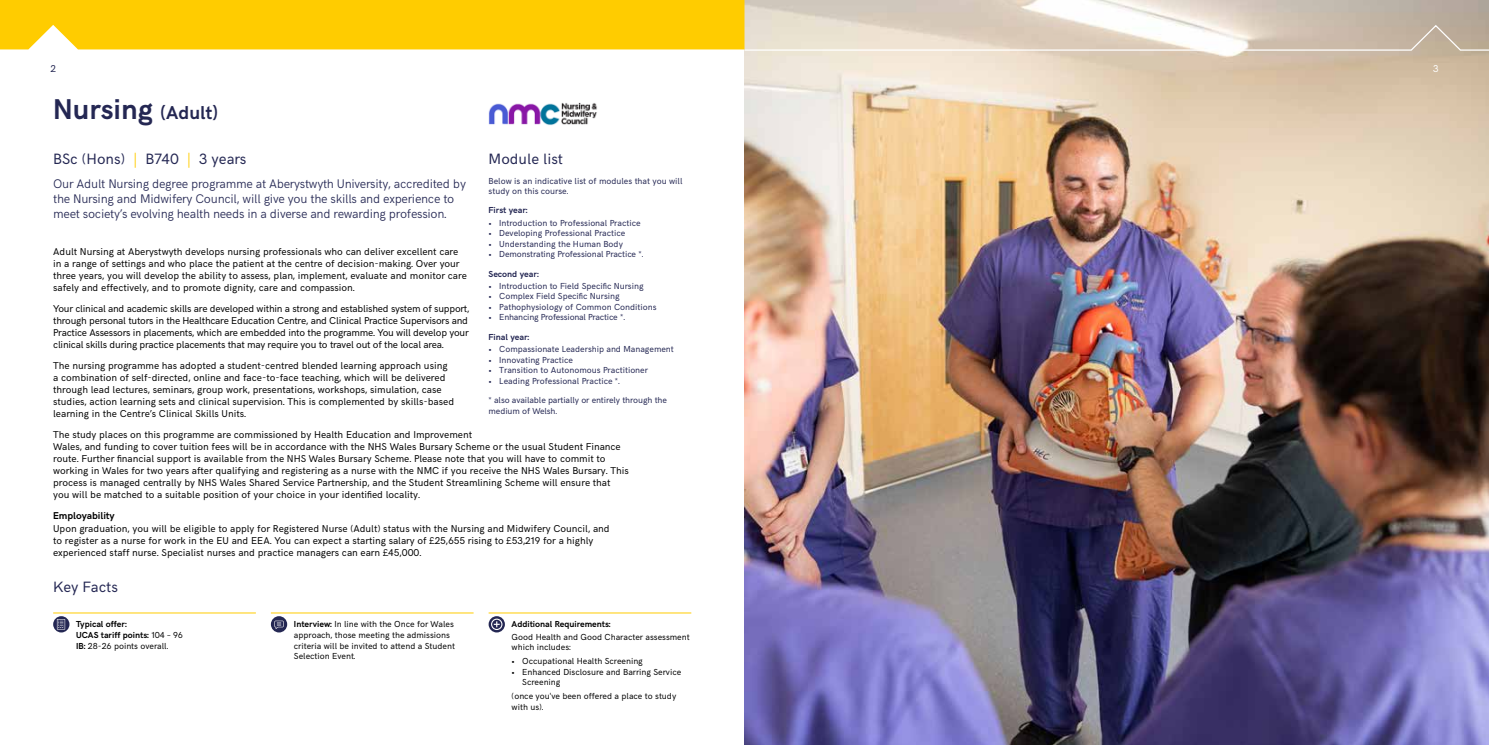
<style>
.page{position:relative;width:1489px;height:745px;background:#fff}
.page>*{position:absolute;margin:0;border:0;box-sizing:border-box;transform-origin:0 0}
.t1{font:700 28.75px "HK Grotesk";color:#242753}
.t2{font:15px "HK Grotesk";color:#242753}
.t3{font:300 12.5px/15px "HK Grotesk";letter-spacing:-.02em;color:#242753}
.t4{font:10px/12px "HK Grotesk";color:#000}
.t5{font:10px/12px "HK Grotesk";letter-spacing:-.02em;color:#000}
.t6{font:700 10px "HK Grotesk";color:#000}
.t7{font:10px "HK Grotesk";color:#242753}
.t8{font:10px "HK Grotesk";color:#fff}
.t9{font:8.75px/10.5px "HK Grotesk";color:#242753}
.t10{font:8.75px/10.5px "HK Grotesk";color:#000}
.t11{font:700 8.75px/10.5px "HK Grotesk";color:#000}
.t12{font:8.75px "HK Grotesk";letter-spacing:-.02em;color:#242753}
.t13{font:700 8.75px "HK Grotesk";color:#242753}
.s1{font-size:18.75px}
.s2{color:#fc0}
.s3{font-weight:400}
.s4{font-weight:700}
</style>
<div class="page">
<img style="left:744px;top:52px;width:744px;height:692px">
<hr style="left:53px;top:612px;width:203px;height:1px;background:#fc0">
<svg style="left:53px;top:616px;width:16px;height:16px"></svg>
<hr style="left:271px;top:612px;width:202px;height:1px;background:#fc0">
<svg style="left:271px;top:616px;width:16px;height:16px"></svg>
<hr style="left:488px;top:612px;width:203px;height:1px;background:#fc0">
<svg style="left:488px;top:616px;width:17px;height:16px"></svg>
<img style="left:488px;top:103px;width:109px;height:22px">
<svg style="left:0;top:0;width:1488px;height:52px;background:#edd06a"></svg>
<p class="t7" style="left:50px;top:61px;width:7px">2</p>
<p class="t8" style="left:1432px;top:61px;width:7px">3</p>
<h1 class="t1" style="left:53px;top:88px;width:166px">Nursing <span class="s1">(Adult)</span></h1>
<h2 class="t2" style="left:53px;top:147px;width:195px">BSc (Hons) <span class="s2">|</span> B740 <span class="s2">|</span> 3 years</h2>
<p class="t3" style="left:53px;top:175px;width:414px">Our Adult Nursing degree programme at Aberystwyth University, accredited by the Nursing and Midwifery Council, will give you the skills and experience to meet society’s evolving health needs in a diverse and rewarding profession.</p>
<p class="t4" style="left:53px;top:244px;width:415px">Adult Nursing at Aberystwyth develops nursing professionals who can deliver excellent care in a range of settings and who place the patient at the centre of decision-making. Over your three years, you will develop the ability to assess, plan, implement, evaluate and monitor care safely and effectively, and to promote dignity, care and compassion.</p>
<p class="t5" style="left:53px;top:301px;width:417px">Your clinical and academic skills are developed within a strong and established system of support, through personal tutors in the Healthcare Education Centre, and Clinical Practice Supervisors and Practice Assessors in placements, which are embedded into the programme. You will develop your clinical skills during practice placements that may require you to travel out of the local area.</p>
<p class="t4" style="left:53px;top:358px;width:402px">The nursing programme has adopted a student-centred blended learning approach using a combination of self-directed, online and face-to-face teaching, which will be delivered through lead lectures, seminars, group work, presentations, workshops, simulation, case studies, action learning sets and clinical supervision. This is complemented by skills-based learning in the Centre’s Clinical Skills Units.</p>
<p class="t4" style="left:53px;top:427px;width:577px">The study places on this programme are commissioned by Health Education and Improvement<br>Wales, and funding to cover tuition fees will be in accordance with the NHS Wales Bursary Scheme or the usual Student Finance route. Further financial support is available from the NHS Wales Bursary Scheme. Please note that you will have to commit to working in Wales for two years after qualifying and registering as a nurse with the NMC if you receive the NHS Wales Bursary. This process is managed centrally by NHS Wales Shared Service Partnership, and the Student Streamlining Scheme will ensure that you will be matched to a suitable position of your choice in your identified locality.</p>
<p class="t6" style="left:53px;top:507px;width:63px">Employability</p>
<p class="t4" style="left:53px;top:522px;width:558px">Upon graduation, you will be eligible to apply for Registered Nurse (Adult) status with the Nursing and Midwifery Council, and to register as a nurse for work in the EU and EEA. You can expect a starting salary of £25,655 rising to £53,219 for a highly experienced staff nurse. Specialist nurses and practice managers can earn £45,000.</p>
<h2 class="t2" style="left:488px;top:147px;width:76px">Module list</h2>
<p class="t9" style="left:488px;top:174px;width:195px">Below is an indicative list of modules that you will study on this course.</p>
<p class="t13" style="left:488px;top:204px;width:41px">First year:</p>
<p class="t9" style="left:488px;top:216px;width:153px">• Introduction to Professional Practice</p>
<p class="t9" style="left:488px;top:227px;width:138px">• Developing Professional Practice</p>
<p class="t9" style="left:488px;top:237px;width:136px">• Understanding the Human Body</p>
<p class="t9" style="left:488px;top:248px;width:156px">• Demonstrating Professional Practice *.</p>
<p class="t13" style="left:488px;top:267px;width:52px">Second year:</p>
<p class="t9" style="left:488px;top:280px;width:156px">• Introduction to Field Specific Nursing</p>
<p class="t9" style="left:488px;top:290px;width:133px">• Complex Field Specific Nursing</p>
<p class="t9" style="left:488px;top:301px;width:169px">• Pathophysiology of Common Conditions</p>
<p class="t12" style="left:488px;top:310px;width:138px">• Enhancing Professional Practice *.</p>
<p class="t13" style="left:488px;top:330px;width:42px">Final year:</p>
<p class="t9" style="left:488px;top:343px;width:187px">• Compassionate Leadership and Management</p>
<p class="t9" style="left:488px;top:353px;width:86px">• Innovating Practice</p>
<p class="t9" style="left:488px;top:364px;width:161px">• Transition to Autonomous Practitioner</p>
<p class="t9" style="left:488px;top:374px;width:133px">• Leading Professional Practice *.</p>
<p class="t9" style="left:488px;top:394px;width:180px">* also available partially or entirely through the medium of Welsh.</p>
<h2 class="t2" style="left:53px;top:575px;width:66px">Key Facts</h2>
<p class="t11" style="left:76px;top:618px;width:108px">Typical offer:<br>UCAS tariff points: <span class="s3">104 – 96<br></span>IB: <span class="s3">28-26 points overall.</span></p>
<p class="t10" style="left:294px;top:618px;width:163px"><span class="s4">Interview:</span> In line with the Once for Wales approach, those meeting the admissions criteria will be invited to attend a Student Selection Event.</p>
<p class="t11" style="left:511px;top:618px;width:101px">Additional Requirements:</p>
<p class="t10" style="left:511px;top:630px;width:179px">Good Health and Good Character assessment which includes:</p>
<p class="t10" style="left:511px;top:655px;width:133px">• Occupational Health Screening</p>
<p class="t10" style="left:522px;top:665px;width:160px;text-indent:-11px">• Enhanced Disclosure and Barring Service<br>Screening</p>
<p class="t10" style="left:511px;top:690px;width:166px">(once you've been offered a place to study with us).</p>
</div>
